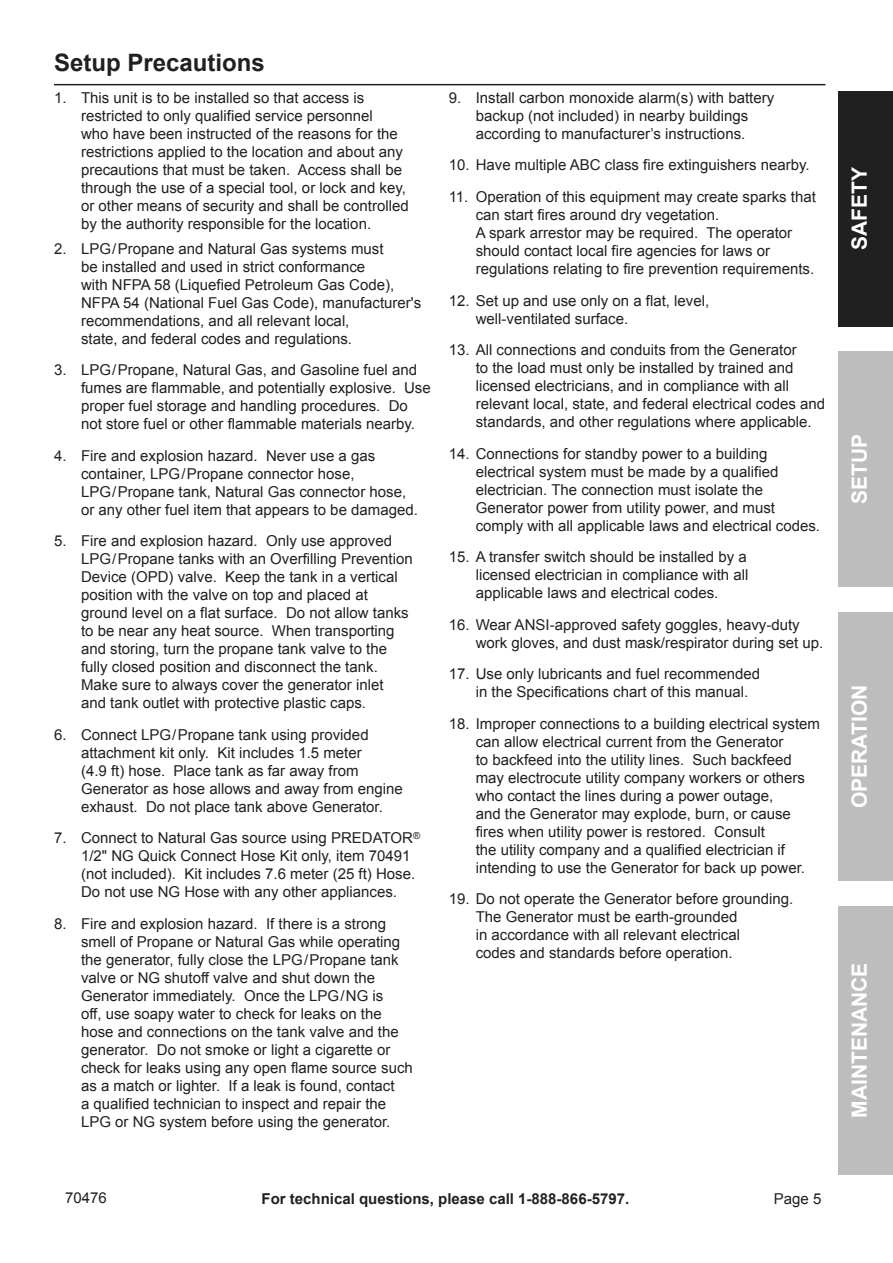
<style>
.page{position:relative;width:893px;height:1263px;background:#fff}
.page>*{position:absolute;margin:0;border:0;box-sizing:border-box;transform-origin:0 0}
.Subheading{font:700 24px "Arial";color:#202020}
.t1{font:700 21px "Arial";color:#fff}
.t2{font:15px/18px "Arial";color:#202020}
.t3{font:700 15px "Arial";color:#202020}
</style>
<div class="page">
<div style="left:839px;top:91px;width:54px;height:236px;background:#202020"></div>
<div style="left:839px;top:612px;width:54px;height:269px;background:#bdbdbd"></div>
<div style="left:839px;top:906px;width:54px;height:269px;background:#bdbdbd"></div>
<div style="left:839px;top:352px;width:54px;height:235px;background:#bdbdbd"></div>
<hr style="left:54px;top:84px;width:771px;height:1px;background:#202020">
<p class="Subheading" style="left:54px;top:47px;width:212px">Setup Precautions</p>
<p class="t2" style="left:81px;top:89px;width:329px;text-indent:-27px">1. This unit is to be installed so that access is restricted to only qualified service personnel<br>who have been instructed of the reasons for the restrictions applied to the location and about any precautions that must be taken. Access shall be through the use of a special tool, or lock and key, or other means of security and shall be controlled by the authority responsible for the location.</p>
<p class="t2" style="left:81px;top:240px;width:342px;text-indent:-27px">2. LPG / Propane and Natural Gas systems must<br>be installed and used in strict conformance<br>with NFPA 58 (Liquefied Petroleum Gas Code), NFPA 54 (National Fuel Gas Code), manufacturer's recommendations, and all relevant local,<br>state, and federal codes and regulations.</p>
<p class="t2" style="left:81px;top:361px;width:351px;text-indent:-27px">3. LPG / Propane, Natural Gas, and Gasoline fuel and fumes are flammable, and potentially explosive. Use proper fuel storage and handling procedures. Do not store fuel or other flammable materials nearby.</p>
<p class="t2" style="left:81px;top:447px;width:338px;text-indent:-27px">4. Fire and explosion hazard. Never use a gas container, LPG / Propane connector hose,<br>LPG / Propane tank, Natural Gas connector hose, or any other fuel item that appears to be damaged.</p>
<p class="t2" style="left:81px;top:532px;width:333px;text-indent:-27px">5. Fire and explosion hazard. Only use approved LPG / Propane tanks with an Overfilling Prevention Device (OPD) valve. Keep the tank in a vertical position with the valve on top and placed at ground level on a flat surface. Do not allow tanks to be near any heat source. When transporting and storing, turn the propane tank valve to the fully closed position and disconnect the tank.<br>Make sure to always cover the generator inlet<br>and tank outlet with protective plastic caps.</p>
<p class="t2" style="left:81px;top:726px;width:323px;text-indent:-27px">6. Connect LPG / Propane tank using provided attachment kit only. Kit includes 1.5 meter<br>(4.9 ft) hose. Place tank as far away from Generator as hose allows and away from engine exhaust. Do not place tank above Generator.</p>
<p class="t2" style="left:81px;top:829px;width:341px;text-indent:-27px">7. Connect to Natural Gas source using PREDATOR<sup>® </sup>1/2" NG Quick Connect Hose Kit only, item 70491 (not included). Kit includes 7.6 meter (25 ft) Hose.<br>Do not use NG Hose with any other appliances.</p>
<p class="t2" style="left:81px;top:915px;width:333px;text-indent:-27px">8. Fire and explosion hazard. If there is a strong smell of Propane or Natural Gas while operating the generator, fully close the LPG / Propane tank valve or NG shutoff valve and shut down the Generator immediately. Once the LPG / NG is<br>off, use soapy water to check for leaks on the hose and connections on the tank valve and the generator. Do not smoke or light a cigarette or check for leaks using any open flame source such as a match or lighter. If a leak is found, contact<br>a qualified technician to inspect and repair the LPG or NG system before using the generator.</p>
<p class="t2" style="left:449px;top:89px;width:327px;text-align:center">9. Install carbon monoxide alarm(s) with battery backup (not included) in nearby buildings according to manufacturer’s instructions.</p>
<p class="t2" style="left:449px;top:156px;width:363px">10. Have multiple ABC class fire extinguishers nearby.</p>
<p class="t2" style="left:476px;top:188px;width:342px;text-indent:-27px">11. Operation of this equipment may create sparks that can start fires around dry vegetation.<br>A spark arrestor may be required. The operator should contact local fire agencies for laws or regulations relating to fire prevention requirements.</p>
<p class="t2" style="left:476px;top:291px;width:235px;text-indent:-27px">12. Set up and use only on a flat, level, well‑ventilated surface.</p>
<p class="t2" style="left:476px;top:341px;width:351px;text-indent:-27px">13. All connections and conduits from the Generator<br>to the load must only be installed by trained and licensed electricians, and in compliance with all relevant local, state, and federal electrical codes and standards, and other regulations where applicable.</p>
<p class="t2" style="left:476px;top:444px;width:346px;text-indent:-27px">14. Connections for standby power to a building electrical system must be made by a qualified electrician. The connection must isolate the Generator power from utility power, and must comply with all applicable laws and electrical codes.</p>
<p class="t2" style="left:476px;top:548px;width:274px;text-align:justify;text-indent:-27px">15. A transfer switch should be installed by a licensed electrician in compliance with all applicable laws and electrical codes.</p>
<p class="t2" style="left:476px;top:615px;width:349px;text-indent:-27px">16. Wear ANSI-approved safety goggles, heavy-duty work gloves, and dust mask/respirator during set up.</p>
<p class="t2" style="left:476px;top:665px;width:286px;text-indent:-27px">17. Use only lubricants and fuel recommended in the Specifications chart of this manual.</p>
<p class="t2" style="left:476px;top:714px;width:346px;text-indent:-27px">18. Improper connections to a building electrical system can allow electrical current from the Generator<br>to backfeed into the utility lines. Such backfeed may electrocute utility company workers or others who contact the lines during a power outage,<br>and the Generator may explode, burn, or cause fires when utility power is restored. Consult<br>the utility company and a qualified electrician if intending to use the Generator for back up power.</p>
<p class="t2" style="left:476px;top:890px;width:319px;text-indent:-27px">19. Do not operate the Generator before grounding.<br>The Generator must be earth-grounded<br>in accordance with all relevant electrical<br>codes and standards before operation.</p>
<p class="t2" style="left:65px;top:1189px;width:43px">70476</p>
<p class="t3" style="left:261px;top:1189px;width:369px">For technical questions, please call 1-888-866-5797.</p>
<p class="t2" style="left:774px;top:1190px;width:49px">Page 5</p>
<h2 class="t1" style="left:846px;top:250px;width:84px;rotate:-90deg">Safety</h2>
<h2 class="t1" style="left:846px;top:504px;width:69px;rotate:-90deg">Setup</h2>
<h2 class="t1" style="left:846px;top:808px;width:122px;rotate:-90deg">Operation</h2>
<h2 class="t1" style="left:846px;top:1118px;width:156px;rotate:-90deg">Maintenance</h2>
</div>
